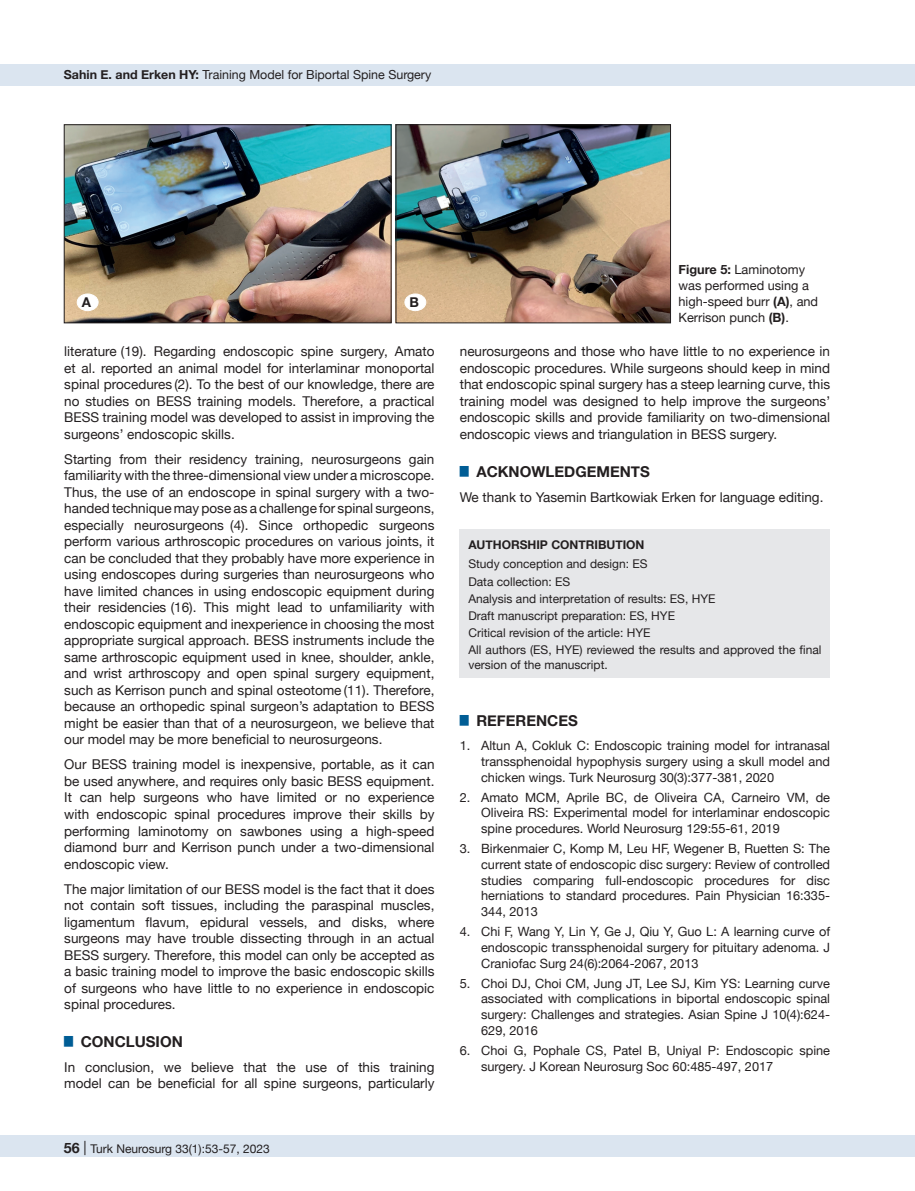
<style>
.page{position:relative;width:915px;height:1191px;background:#fff}
.page>*{position:absolute;margin:0;border:0;box-sizing:border-box;transform-origin:0 0}
.t1{font:700 15px "Helvetica Neue";color:#231f20}
.t2{font:13.5px/16.5px "Helvetica Neue";color:#231f20;text-align:justify}
.t3{font:700 13.5px "Helvetica Neue";color:#231f20}
.t4{font:12.75px/15.8px "Helvetica Neue";color:#231f20;text-align:justify}
.t5{font:12.45px "Helvetica Neue";color:#231f20}
.t6{font:12px/15px "Helvetica Neue";color:#231f20}
.t7{font:700 12px "Helvetica Neue";color:#231f20}
.s1{font-weight:700}
.s2{font-weight:700;font-size:14.25px}
.s3{font-size:14.25px}
</style>
<div class="page">
<div style="left:0;top:1135px;width:914px;height:22px;background:#dbe5f0"></div>
<div style="left:0;top:64px;width:914px;height:21px;background:#dbe5f0"></div>
<div style="left:459px;top:529px;width:370px;height:148px;background:#e6e7e9"></div>
<img style="left:66px;top:126px;width:323px;height:195px">
<div style="left:64px;top:124px;width:327px;height:199px;border:1px solid #231f20"></div>
<img style="left:397px;top:126px;width:271px;height:195px">
<div style="left:395px;top:124px;width:275px;height:199px;border:1px solid #231f20"></div>
<div style="left:77px;top:294px;width:21px;height:17px;background:#fff;border-radius:50%"></div>
<div style="left:77px;top:294px;width:21px;height:17px;border:1px solid #fff;border-radius:50%"></div>
<div style="left:405px;top:294px;width:20px;height:17px;background:#fff;border-radius:50%"></div>
<div style="left:404px;top:294px;width:22px;height:17px;border:1px solid #fff;border-radius:50%"></div>
<p class="t5" style="left:64px;top:66px;width:369px"><span class="s1">Sahin E. and Erken HY:</span> Training Model for Biportal Spine Surgery</p>
<p class="t3" style="left:82px;top:292px;width:11px">A</p>
<p class="t3" style="left:409px;top:292px;width:11px">B</p>
<p class="t2" style="left:64px;top:344px;width:371px">literature (19). Regarding endoscopic spine surgery, Amato et al. reported an animal model for interlaminar monoportal spinal procedures (2). To the best of our knowledge, there are no studies on BESS training models. Therefore, a practical BESS training model was developed to assist in improving the surgeons’ endoscopic skills.</p>
<p class="t2" style="left:64px;top:451px;width:371px">Starting from their residency training, neurosurgeons gain familiarity with the three-dimensional view under a microscope.<br>Thus, the use of an endoscope in spinal surgery with a two&shy;handed technique may pose as a challenge for spinal surgeons, especially neurosurgeons (4). Since orthopedic surgeons perform various arthroscopic procedures on various joints, it can be concluded that they probably have more experience in using endoscopes during surgeries than neurosurgeons who have limited chances in using endoscopic equipment during their residencies (16). This might lead to unfamiliarity with endoscopic equipment and inexperience in choosing the most appropriate surgical approach. BESS instruments include the same arthroscopic equipment used in knee, shoulder, ankle, and wrist arthroscopy and open spinal surgery equipment, such as Kerrison punch and spinal osteotome (11). Therefore, because an orthopedic spinal surgeon’s adaptation to BESS might be easier than that of a neurosurgeon, we believe that our model may be more beneficial to neurosurgeons.</p>
<p class="t2" style="left:64px;top:757px;width:371px">Our BESS training model is inexpensive, portable, as it can be used anywhere, and requires only basic BESS equipment.<br>It can help surgeons who have limited or no experience with endoscopic spinal procedures improve their skills by performing laminotomy on sawbones using a high-speed diamond burr and Kerrison punch under a two-dimensional endoscopic view.</p>
<p class="t2" style="left:64px;top:881px;width:371px">The major limitation of our BESS model is the fact that it does not contain soft tissues, including the paraspinal muscles, ligamentum flavum, epidural vessels, and disks, where surgeons may have trouble dissecting through in an actual BESS surgery. Therefore, this model can only be accepted as a basic training model to improve the basic endoscopic skills of surgeons who have little to no experience in endoscopic spinal procedures.</p>
<p class="t1" style="left:64px;top:1029px;width:120px"><sup>█</sup> CONCLUSION</p>
<p class="t2" style="left:64px;top:1059px;width:371px">In conclusion, we believe that the use of this training model can be beneficial for all spine surgeons, particularly</p>
<p class="t6" style="left:63px;top:1142px;width:208px"><span class="s2">56</span> <span class="s3">|</span> Turk Neurosurg 33(1):53-57, 2023</p>
<p class="t4" style="left:678px;top:263px;width:141px;text-align:left"><span class="s1">Figure 5:</span> Laminotomy was performed using a high-speed burr <span class="s1">(A)</span>, and<br>Kerrison punch <span class="s1">(B)</span>.</p>
<p class="t2" style="left:459px;top:344px;width:371px">neurosurgeons and those who have little to no experience in endoscopic procedures. While surgeons should keep in mind that endoscopic spinal surgery has a steep learning curve, this training model was designed to help improve the surgeons’ endoscopic skills and provide familiarity on two-dimensional endoscopic views and triangulation in BESS surgery.</p>
<p class="t1" style="left:459px;top:459px;width:191px"><sup>█</sup> ACKNOWLEDGEMENTS</p>
<p class="t2" style="left:459px;top:489px;width:365px">We thank to Yasemin Bartkowiak Erken for language editing.</p>
<p class="t7" style="left:468px;top:535px;width:177px">AUTHORSHIP CONTRIBUTION</p>
<p class="t6" style="left:468px;top:557px;width:181px">Study conception and design: ES</p>
<p class="t6" style="left:468px;top:574px;width:103px">Data collection: ES</p>
<p class="t6" style="left:468px;top:591px;width:248px">Analysis and interpretation of results: ES, HYE</p>
<p class="t6" style="left:468px;top:608px;width:208px">Draft manuscript preparation: ES, HYE</p>
<p class="t6" style="left:468px;top:626px;width:183px">Critical revision of the article: HYE</p>
<p class="t6" style="left:468px;top:643px;width:354px">All authors (ES, HYE) reviewed the results and approved the final version of the manuscript.</p>
<p class="t1" style="left:459px;top:708px;width:119px"><sup>█</sup> REFERENCES</p>
<p class="t4" style="left:481px;top:738px;width:350px;text-indent:-21px">1. Altun A, Cokluk C: Endoscopic training model for intranasal transsphenoidal hypophysis surgery using a skull model and chicken wings. Turk Neurosurg 30(3):377-381, 2020</p>
<p class="t4" style="left:481px;top:790px;width:350px;text-indent:-21px">2. Amato MCM, Aprile BC, de Oliveira CA, Carneiro VM, de Oliveira RS: Experimental model for interlaminar endoscopic spine procedures. World Neurosurg 129:55-61, 2019</p>
<p class="t4" style="left:481px;top:841px;width:350px;text-indent:-21px">3. Birkenmaier C, Komp M, Leu HF, Wegener B, Ruetten S: The current state of endoscopic disc surgery: Review of controlled studies comparing full-endoscopic procedures for disc herniations to standard procedures. Pain Physician 16:335- 344, 2013</p>
<p class="t4" style="left:481px;top:924px;width:350px;text-indent:-21px">4. Chi F, Wang Y, Lin Y, Ge J, Qiu Y, Guo L: A learning curve of endoscopic transsphenoidal surgery for pituitary adenoma. J Craniofac Surg 24(6):2064-2067, 2013</p>
<p class="t4" style="left:481px;top:976px;width:350px;text-indent:-21px">5. Choi DJ, Choi CM, Jung JT, Lee SJ, Kim YS: Learning curve associated with complications in biportal endoscopic spinal surgery: Challenges and strategies. Asian Spine J 10(4):624- 629, 2016</p>
<p class="t4" style="left:481px;top:1043px;width:350px;text-indent:-21px">6. Choi G, Pophale CS, Patel B, Uniyal P: Endoscopic spine surgery. J Korean Neurosurg Soc 60:485-497, 2017</p>
</div>
